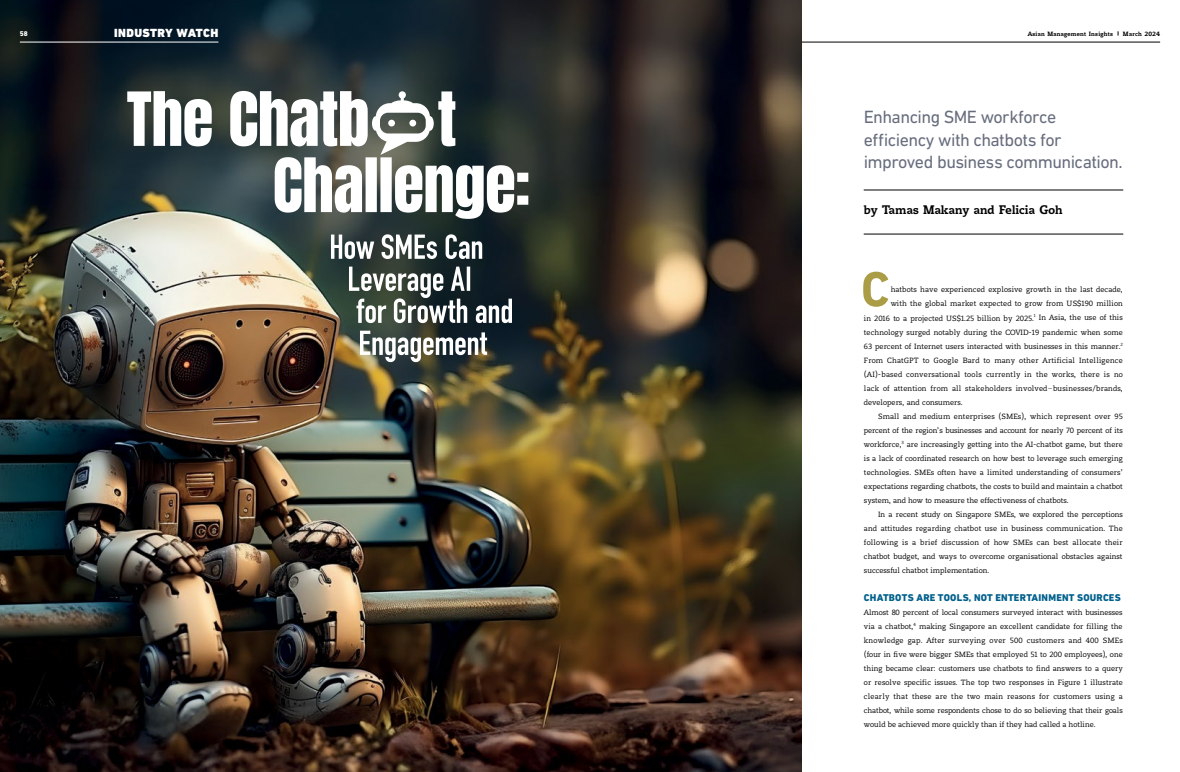
<style>
.page{position:relative;width:1180px;height:772px;background:#fff}
.page>*{position:absolute;margin:0;border:0;box-sizing:border-box;transform-origin:0 0}
.t1{font:700 50px "DIN Next LT Pro";color:#aa9d46}
.t2{font:18px/22px "DIN Next LT Pro";letter-spacing:-.03em;color:#676d7d}
.t3{font:800 14px "Sabel";color:#000}
.t4{font:900 12px "DIN Next LT Pro";letter-spacing:.03em;color:#fff}
.t5{font:800 10px "DIN Next LT Pro";letter-spacing:.02em;color:#00608c}
.t6{font:9px/14px "Sabel";letter-spacing:.005em;color:#000;text-align:justify}
.t7{font:9px "Sabel";letter-spacing:-.015em;color:#000}
.t8{font:800 7px "Sabel";letter-spacing:.03em;color:#000}
.t9{font:800 7px "DIN Next LT Pro";color:#fff}
</style>
<div class="page">
<img style="left:0;top:0;width:590px;height:771px">
<svg style="left:360px;top:330px;width:127px;height:32px"></svg>
<svg style="left:349px;top:266px;width:163px;height:57px"></svg>
<svg style="left:331px;top:234px;width:151px;height:25px"></svg>
<svg style="left:127px;top:91px;width:401px;height:128px"></svg>
<div style="left:388px;top:120px;width:7px;height:6px;background:#fff;border-radius:50%"></div>
<div style="left:409px;top:120px;width:7px;height:6px;background:#fff;border-radius:50%"></div>
<img style="left:590px;top:0;width:211px;height:771px">
<hr style="left:863px;top:190px;width:260px;height:1px;background:#000">
<hr style="left:863px;top:234px;width:260px;height:1px;background:#000">
<hr style="left:20px;top:42px;width:198px;height:1px;background:#fff">
<hr style="left:801px;top:42px;width:358px;height:1px;background:#000">
<h3 class="t4" style="left:114px;top:26px;width:106px">INDUSTRY WATCH</h3>
<p class="t9" style="left:20px;top:29px;width:9px">58</p>
<p class="t8" style="left:1027px;top:29px;width:87px">Asian Management Insights</p>
<p class="t8" style="left:1122px;top:29px;width:39px">March 2024</p>
<h2 class="t2" style="left:863px;top:106px;width:260px">Enhancing SME workforce efficiency with chatbots for improved business communication.</h2>
<h3 class="t3" style="left:863px;top:202px;width:200px">by Tamas Makany and Felicia Goh</h3>
<h1 class="t1" style="left:860px;top:260px;width:30px">C</h1>
<p class="t6" style="left:890px;top:283px;width:234px">hatbots have experienced explosive growth in the last decade,</p>
<p class="t6" style="left:890px;top:297px;width:233px">with the global market expected to grow from US$190 million</p>
<p class="t6" style="left:863px;top:311px;width:260px">in 2016 to a projected US$1.25 billion by 2025.<sup>1</sup> In Asia, the use of this</p>
<p class="t6" style="left:863px;top:325px;width:260px">technology surged notably during the COVID-19 pandemic when some</p>
<p class="t6" style="left:863px;top:339px;width:260px">63 percent of Internet users interacted with businesses in this manner.<sup>2</sup></p>
<p class="t6" style="left:863px;top:353px;width:260px">From ChatGPT to Google Bard to many other Artificial Intelligence</p>
<p class="t6" style="left:863px;top:367px;width:260px">(AI)-based conversational tools currently in the works, there is no</p>
<p class="t6" style="left:863px;top:381px;width:260px">lack of attention from all stakeholders involved–businesses/brands,</p>
<p class="t6" style="left:863px;top:395px;width:100px">developers, and consumers.</p>
<p class="t6" style="left:878px;top:409px;width:246px">Small and medium enterprises (SMEs), which represent over 95</p>
<p class="t7" style="left:863px;top:424px;width:260px">percent of the region’s businesses and account for nearly 70 percent of its</p>
<p class="t6" style="left:863px;top:437px;width:260px">workforce,<sup>3</sup> are increasingly getting into the AI-chatbot game, but there</p>
<p class="t6" style="left:863px;top:451px;width:260px">is a lack of coordinated research on how best to leverage such emerging</p>
<p class="t6" style="left:863px;top:465px;width:260px">technologies. SMEs often have a limited understanding of consumers’</p>
<p class="t6" style="left:863px;top:479px;width:260px">expectations regarding chatbots, the costs to build and maintain a chatbot</p>
<p class="t6" style="left:863px;top:493px;width:206px">system, and how to measure the effectiveness of chatbots.</p>
<p class="t6" style="left:878px;top:507px;width:246px">In a recent study on Singapore SMEs, we explored the perceptions</p>
<p class="t6" style="left:863px;top:521px;width:260px">and attitudes regarding chatbot use in business communication. The</p>
<p class="t6" style="left:863px;top:535px;width:260px">following is a brief discussion of how SMEs can best allocate their</p>
<p class="t6" style="left:863px;top:549px;width:260px">chatbot budget, and ways to overcome organisational obstacles against</p>
<p class="t6" style="left:863px;top:563px;width:127px">successful chatbot implementation.</p>
<p class="t5" style="left:863px;top:591px;width:258px">CHATBOTS ARE TOOLS, NOT ENTERTAINMENT SOURCES</p>
<p class="t6" style="left:863px;top:605px;width:260px">Almost 80 percent of local consumers surveyed interact with businesses via a chatbot,<sup>4</sup> making Singapore an excellent candidate for filling the knowledge gap. After surveying over 500 customers and 400 SMEs (four in five were bigger SMEs that employed 51 to 200 employees), one thing became clear: customers use chatbots to find answers to a query or resolve specific issues. The top two responses in Figure 1 illustrate clearly that these are the two main reasons for customers using a chatbot, while some respondents chose to do so believing that their goals would be achieved more quickly than if they had called a hotline.</p>
</div>
